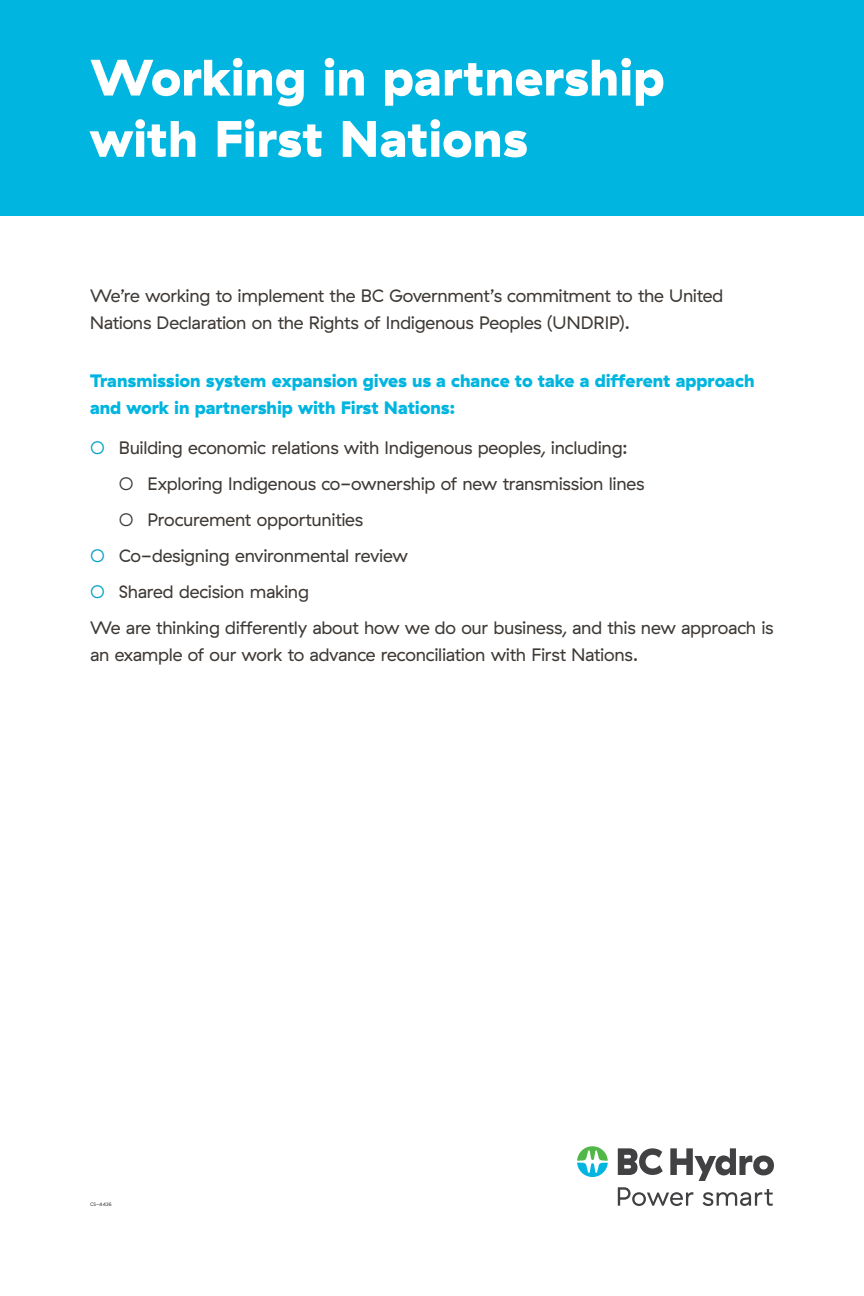
<style>
.page{position:relative;width:864px;height:1296px;background:#fff}
.page>*{position:absolute;margin:0;border:0;box-sizing:border-box;transform-origin:0 0}
.t1{font:900 51.05px/61.3px "GT Haptik";color:#fff}
.t2{font:18px/27px "GT Haptik";letter-spacing:-.02em;color:#3e3935}
.t3{font:900 18px/27px "GT Haptik";letter-spacing:-.005em;color:#00b5df}
.t4{font:5px "GT Haptik";letter-spacing:.015em;color:#3e3935}
.s1{color:#05a1c6}
</style>
<div class="page">
<div style="left:0;top:0;width:864px;height:216px;background:#00b5df"></div>
<svg style="left:577px;top:1146px;width:31px;height:31px"></svg>
<svg style="left:618px;top:1148px;width:45px;height:27px"></svg>
<svg style="left:670px;top:1148px;width:104px;height:33px"></svg>
<svg style="left:618px;top:1187px;width:75px;height:19px"></svg>
<svg style="left:703px;top:1189px;width:70px;height:17px"></svg>
<h1 class="t1" style="left:90px;top:48px;width:576px">Working in partnership with First Nations</h1>
<p class="t2" style="left:90px;top:283px;width:635px">We’re working to implement the BC Government’s commitment to the United<br>Nations Declaration on the Rights of Indigenous Peoples (UNDRIP).</p>
<p class="t3" style="left:90px;top:367px;width:666px">Transmission system expansion gives us a chance to take a different approach and work in partnership with First Nations:</p>
<p class="t2" style="left:90px;top:435px;width:539px"><span class="s1">○</span> Building economic relations with Indigenous peoples, including:</p>
<p class="t2" style="left:119px;top:471px;width:527px">○ Exploring Indigenous co-ownership of new transmission lines</p>
<p class="t2" style="left:119px;top:507px;width:246px">○ Procurement opportunities</p>
<p class="t2" style="left:90px;top:543px;width:319px"><span class="s1">○</span> Co-designing environmental review</p>
<p class="t2" style="left:90px;top:574px;width:685px;line-height:36px"><span class="s1">○</span> Shared decision making<br>We are thinking differently about how we do our business, and this new approach is</p>
<p class="t2" style="left:90px;top:642px;width:550px">an example of our work to advance reconciliation with First Nations.</p>
<p class="t4" style="left:90px;top:1201px;width:23px">CS-4436</p>
</div>
